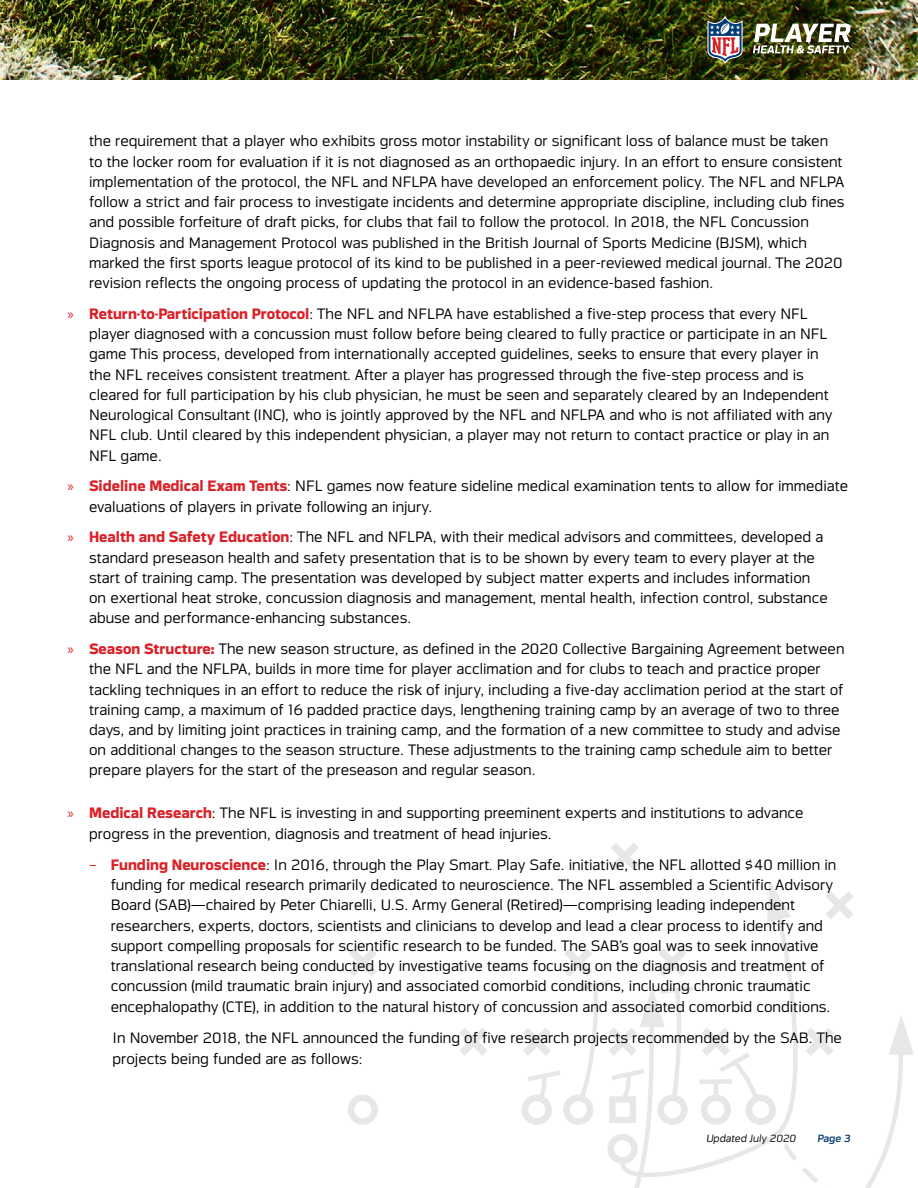
<style>
.page{position:relative;width:918px;height:1188px;background:#fff}
.page>*{position:absolute;margin:0;border:0;box-sizing:border-box;transform-origin:0 0}
.t1{font:300 15px/20.2px "Endzone Sans";color:#000}
.t2{font:italic 300 10.5px "Endzone Sans";color:#000}
.t3{font:italic 500 10.5px "Endzone Sans";color:#003b75}
.s1{font-family:"Myriad Pro";font-weight:400;color:#da2128}
.s2{font-weight:700;color:#da2128}
.s3{color:#da2128}
</style>
<div class="page">
<img style="left:0;top:0;width:918px;height:79px">
<svg style="left:459px;top:1028px;width:28px;height:28px"></svg>
<svg style="left:348px;top:1095px;width:30px;height:30px"></svg>
<svg style="left:349px;top:949px;width:28px;height:27px"></svg>
<svg style="left:826px;top:891px;width:28px;height:28px"></svg>
<svg style="left:611px;top:843px;width:28px;height:28px"></svg>
<svg style="left:809px;top:1015px;width:105px;height:173px"></svg>
<svg style="left:522px;top:949px;width:86px;height:176px"></svg>
<svg style="left:608px;top:882px;width:201px;height:306px"></svg>
<svg style="left:802px;top:1167px;width:17px;height:17px"></svg>
<svg style="left:825px;top:1187px;width:18px;height:1px"></svg>
<svg style="left:783px;top:1143px;width:14px;height:18px"></svg>
<svg style="left:707px;top:16px;width:36px;height:48px"></svg>
<img style="left:753px;top:24px;width:98px;height:30px">
<p class="t1" style="left:89px;top:131px;width:757px">the requirement that a player who exhibits gross motor instability or significant loss of balance must be taken to the locker room for evaluation if it is not diagnosed as an orthopaedic injury. In an effort to ensure consistent implementation of the protocol, the NFL and NFLPA have developed an enforcement policy. The NFL and NFLPA follow a strict and fair process to investigate incidents and determine appropriate discipline, including club fines and possible forfeiture of draft picks, for clubs that fail to follow the protocol. In 2018, the NFL Concussion Diagnosis and Management Protocol was published in the British Journal of Sports Medicine (BJSM), which marked the first sports league protocol of its kind to be published in a peer-reviewed medical journal. The 2020 revision reflects the ongoing process of updating the protocol in an evidence-based fashion.</p>
<p class="t1" style="left:89px;top:303px;width:745px;text-indent:-22px"><span class="s1">»</span> <span class="s2">Return-to-Participation Protocol</span>: The NFL and NFLPA have established a five-step process that every NFL player diagnosed with a concussion must follow before being cleared to fully practice or participate in an NFL game This process, developed from internationally accepted guidelines, seeks to ensure that every player in the NFL receives consistent treatment. After a player has progressed through the five-step process and is cleared for full participation by his club physician, he must be seen and separately cleared by an Independent Neurological Consultant (INC), who is jointly approved by the NFL and NFLPA and who is not affiliated with any NFL club. Until cleared by this independent physician, a player may not return to contact practice or play in an NFL game.</p>
<p class="t1" style="left:89px;top:476px;width:761px;text-indent:-22px"><span class="s1">»</span> <span class="s2">Sideline Medical Exam Tents</span>: NFL games now feature sideline medical examination tents to allow for immediate evaluations of players in private following an injury.</p>
<p class="t1" style="left:89px;top:527px;width:740px;text-indent:-22px"><span class="s1">»</span> <span class="s2">Health and Safety Education</span>: The NFL and NFLPA, with their medical advisors and committees, developed a standard preseason health and safety presentation that is to be shown by every team to every player at the start of training camp. The presentation was developed by subject matter experts and includes information on exertional heat stroke, concussion diagnosis and management, mental health, infection control, substance abuse and performance-enhancing substances.</p>
<p class="t1" style="left:89px;top:639px;width:757px;text-indent:-22px"><span class="s1">»</span> <span class="s2">Season Structure:</span> The new season structure, as defined in the 2020 Collective Bargaining Agreement between the NFL and the NFLPA, builds in more time for player acclimation and for clubs to teach and practice proper tackling techniques in an effort to reduce the risk of injury, including a five-day acclimation period at the start of training camp, a maximum of 16 padded practice days, lengthening training camp by an average of two to three days, and by limiting joint practices in training camp, and the formation of a new committee to study and advise on additional changes to the season structure. These adjustments to the training camp schedule aim to better prepare players for the start of the preseason and regular season.</p>
<p class="t1" style="left:89px;top:802px;width:716px;line-height:21px;text-indent:-22px"><span class="s1">»</span> <span class="s2">Medical Research</span>: The NFL is investing in and supporting preeminent experts and institutions to advance progress in the prevention, diagnosis and treatment of head injuries.</p>
<p class="t1" style="left:111px;top:855px;width:727px;text-indent:-22px"><span class="s3">–</span> <span class="s2">Funding Neuroscience</span>: In 2016, through the Play Smart. Play Safe. initiative, the NFL allotted $40 million in funding for medical research primarily dedicated to neuroscience. The NFL assembled a Scientific Advisory Board (SAB)—chaired by Peter Chiarelli, U.S. Army General (Retired)—comprising leading independent researchers, experts, doctors, scientists and clinicians to develop and lead a clear process to identify and support compelling proposals for scientific research to be funded. The SAB’s goal was to seek innovative translational research being conducted by investigative teams focusing on the diagnosis and treatment of concussion (mild traumatic brain injury) and associated comorbid conditions, including chronic traumatic encephalopathy (CTE), in addition to the natural history of concussion and associated comorbid conditions.</p>
<p class="t1" style="left:112px;top:1027px;width:731px;line-height:21px">In November 2018, the NFL announced the funding of five research projects recommended by the SAB. The projects being funded are as follows:</p>
<p class="t2" style="left:706px;top:1132px;width:91px">Updated July 2020</p>
<p class="t3" style="left:818px;top:1133px;width:34px">Page 3</p>
</div>
